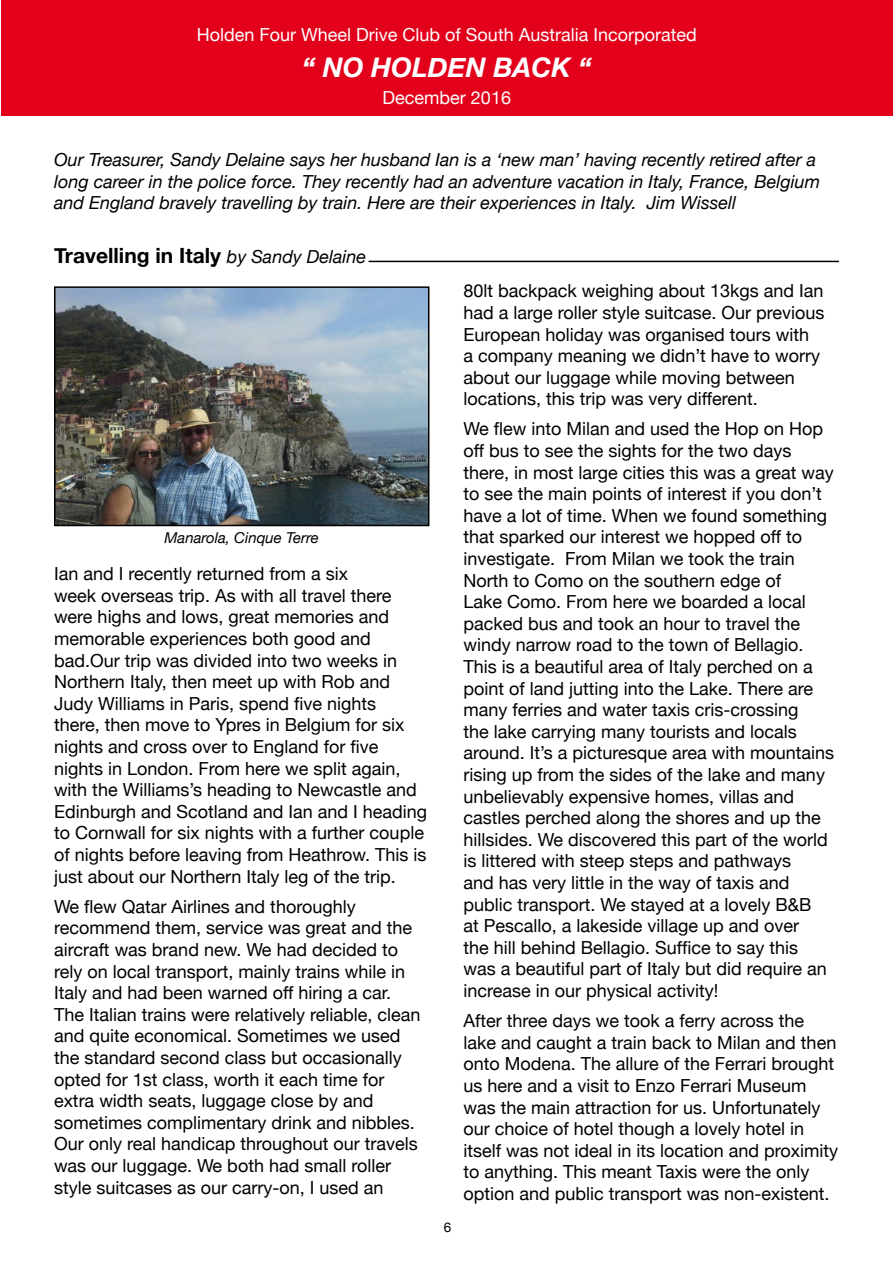
<style>
.page{position:relative;width:893px;height:1263px;background:#fff}
.page>*{position:absolute;margin:0;border:0;box-sizing:border-box;transform-origin:0 0}
.t1{font:italic 700 27px "Helvetica Neue";color:#fff}
.t2{font:700 21px "Helvetica Neue";color:#000}
.t3{font:18px/21.6px "Helvetica Neue";color:#000}
.t4{font:italic 18px/21.6px "Helvetica Neue";color:#000}
.t5{font:18px "Helvetica Neue";color:#fff}
.t6{font:italic 15px "Helvetica Neue";color:#000}
.t7{font:13.5px "Helvetica Neue";color:#000}
.s1{font-weight:400;font-style:italic;font-size:18px}
</style>
<div class="page">
<div style="left:1px;top:0;width:892px;height:116px;background:#e2001a"></div>
<hr style="left:369px;top:261px;width:470px;height:1px;background:#000">
<img style="left:57px;top:289px;width:369px;height:234px">
<div style="left:54px;top:286px;width:375px;height:240px;border:2px solid #000"></div>
<p class="t5" style="left:197px;top:24px;width:501px">Holden Four Wheel Drive Club of South Australia Incorporated</p>
<h1 class="t1" style="left:302px;top:51px;width:291px">“ NO HOLDEN BACK “</h1>
<p class="t5" style="left:383px;top:87px;width:130px">December 2016</p>
<p class="t4" style="left:54px;top:148px;width:768px">Our Treasurer, Sandy Delaine says her husband Ian is a ‘new man’ having recently retired after a long career in the police force. They recently had an adventure vacation in Italy, France, Belgium and England bravely travelling by train. Here are their experiences in Italy. Jim Wissell</p>
<p class="t2" style="left:54px;top:242px;width:314px">Travelling in Italy <span class="s1">by Sandy Delaine</span></p>
<p class="t3" style="left:463px;top:280px;width:362px">80lt backpack weighing about 13kgs and Ian had a large roller style suitcase. Our previous European holiday was organised tours with<br>a company meaning we didn’t have to worry about our luggage while moving between locations, this trip was very different.</p>
<p class="t3" style="left:463px;top:418px;width:372px">We flew into Milan and used the Hop on Hop off bus to see the sights for the two days there, in most large cities this was a great way to see the main points of interest if you don’t have a lot of time. When we found something that sparked our interest we hopped off to investigate. From Milan we took the train North to Como on the southern edge of<br>Lake Como. From here we boarded a local packed bus and took an hour to travel the windy narrow road to the town of Bellagio.<br>This is a beautiful area of Italy perched on a point of land jutting into the Lake. There are many ferries and water taxis cris-crossing<br>the lake carrying many tourists and locals around. It’s a picturesque area with mountains rising up from the sides of the lake and many unbelievably expensive homes, villas and castles perched along the shores and up the hillsides. We discovered this part of the world is littered with steep steps and pathways<br>and has very little in the way of taxis and public transport. We stayed at a lovely B&amp;B<br>at Pescallo, a lakeside village up and over<br>the hill behind Bellagio. Suffice to say this was a beautiful part of Italy but did require an increase in our physical activity!</p>
<p class="t3" style="left:463px;top:1010px;width:376px">After three days we took a ferry across the lake and caught a train back to Milan and then onto Modena. The allure of the Ferrari brought us here and a visit to Enzo Ferrari Museum was the main attraction for us. Unfortunately our choice of hotel though a lovely hotel in itself was not ideal in its location and proximity to anything. This meant Taxis were the only option and public transport was non-existent.</p>
<p class="t6" style="left:164px;top:529px;width:156px">Manarola, Cinque Terre</p>
<p class="t3" style="left:54px;top:563px;width:375px">Ian and I recently returned from a six<br>week overseas trip. As with all travel there were highs and lows, great memories and memorable experiences both good and bad.Our trip was divided into two weeks in Northern Italy, then meet up with Rob and Judy Williams in Paris, spend five nights<br>there, then move to Ypres in Belgium for six nights and cross over to England for five nights in London. From here we split again, with the Williams’s heading to Newcastle and Edinburgh and Scotland and Ian and I heading to Cornwall for six nights with a further couple of nights before leaving from Heathrow. This is just about our Northern Italy leg of the trip.</p>
<p class="t3" style="left:54px;top:895px;width:368px">We flew Qatar Airlines and thoroughly recommend them, service was great and the aircraft was brand new. We had decided to rely on local transport, mainly trains while in Italy and had been warned off hiring a car.<br>The Italian trains were relatively reliable, clean and quite economical. Sometimes we used the standard second class but occasionally opted for 1st class, worth it each time for extra width seats, luggage close by and sometimes complimentary drink and nibbles.<br>Our only real handicap throughout our travels was our luggage. We both had small roller style suitcases as our carry-on, I used an</p>
<p class="t7" style="left:444px;top:1219px;width:9px">6</p>
</div>
